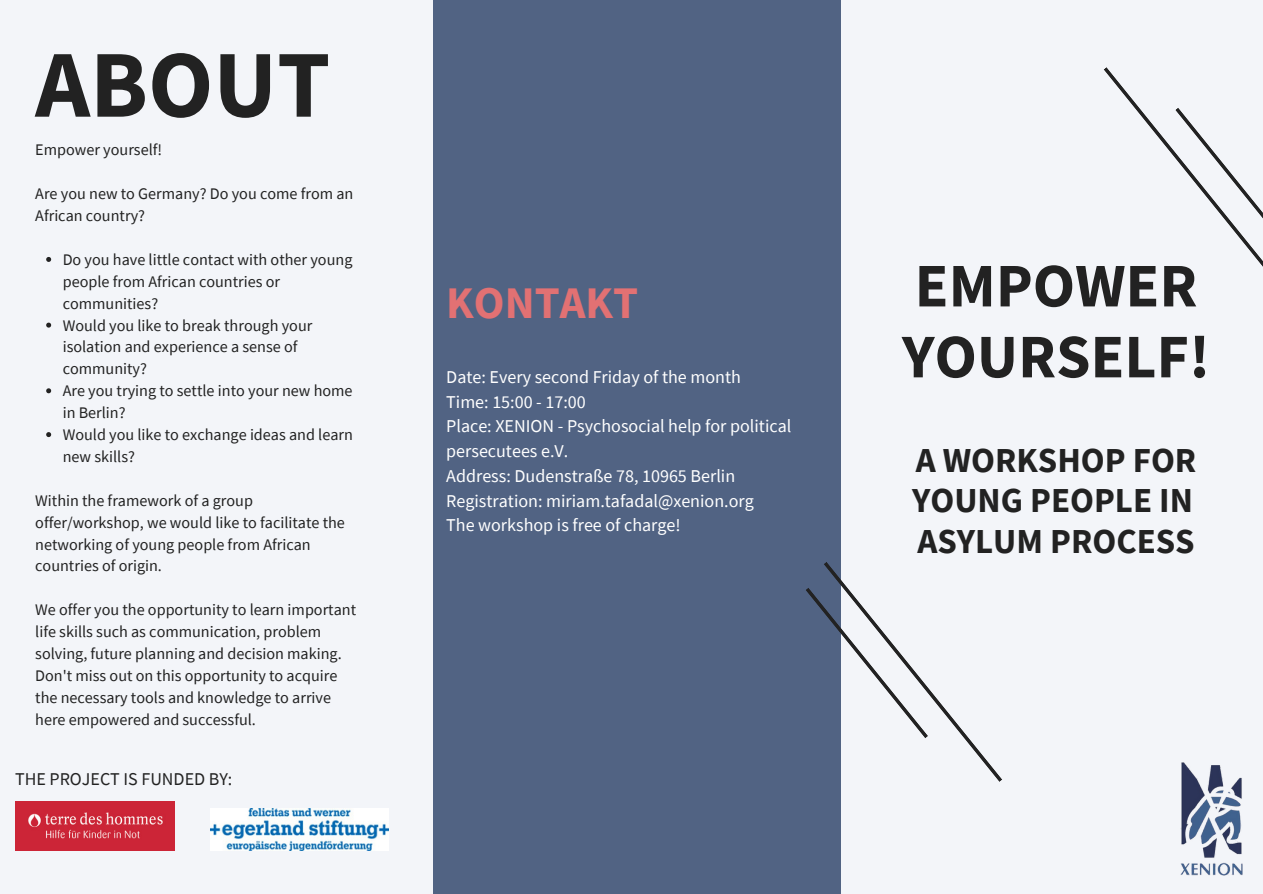
<style>
.page{position:relative;width:1263px;height:894px;background:#fff}
.page>*{position:absolute;margin:0;border:0;box-sizing:border-box;transform-origin:0 0}
.t1{font:700 95.7px "Source Sans Pro";color:#222}
.t2{font:700 61.95px/70.8px "Source Sans Pro";color:#222}
.t3{font:700 45.15px "Source Sans Pro";color:#e27173}
.t4{font:700 34.95px/40.5px "Source Sans Pro";color:#222;text-align:justify}
.t5{font:18px/24.8px "Source Sans Pro";color:#fff}
.t6{font:18px "Source Sans Pro";color:#222}
.t7{font:16.2px/21.9px "Source Sans Pro";color:#222}
</style>
<div class="page">
<div style="left:0;top:0;width:1263px;height:893px;background:#f3f5f9"></div>
<div style="left:434px;top:0;width:407px;height:893px;background:#516383"></div>
<svg style="left:806px;top:562px;width:196px;height:219px"></svg>
<svg style="left:1104px;top:67px;width:159px;height:200px"></svg>
<img style="left:15px;top:801px;width:160px;height:49px">
<img style="left:210px;top:808px;width:178px;height:41px">
<img style="left:1181px;top:762px;width:61px;height:113px">
<svg style="left:46px;top:257px;width:5px;height:5px"></svg>
<svg style="left:46px;top:322px;width:5px;height:5px"></svg>
<svg style="left:46px;top:388px;width:5px;height:5px"></svg>
<svg style="left:46px;top:432px;width:5px;height:5px"></svg>
<h1 class="t1" style="left:35px;top:22px;width:297px">ABOUT</h1>
<p class="t7" style="left:35px;top:139px;width:128px">Empower yourself!</p>
<p class="t7" style="left:35px;top:182px;width:320px">Are you new to Germany? Do you come from an<br>African country?</p>
<p class="t7" style="left:63px;top:248px;width:292px">Do you have little contact with other young people from African countries or communities?<br>Would you like to break through your isolation and experience a sense of community?<br>Are you trying to settle into your new home in Berlin?<br>Would you like to exchange ideas and learn new skills?</p>
<p class="t7" style="left:35px;top:489px;width:311px">Within the framework of a group offer/workshop, we would like to facilitate the networking of young people from African countries of origin.</p>
<p class="t7" style="left:35px;top:598px;width:322px">We offer you the opportunity to learn important life skills such as communication, problem solving, future planning and decision making.<br>Don't miss out on this opportunity to acquire the necessary tools and knowledge to arrive here empowered and successful.</p>
<p class="t6" style="left:15px;top:767px;width:219px">THE PROJECT IS FUNDED BY:</p>
<h3 class="t3" style="left:446px;top:273px;width:194px">KONTAKT</h3>
<p class="t5" style="left:446px;top:364px;width:347px">Date: Every second Friday of the month<br>Time: 15:00 - 17:00<br>Place: XENION - Psychosocial help for political persecutees e.V.<br>Address: Dudenstraße 78, 10965 Berlin Registration: miriam.tafadal@xenion.org<br>The workshop is free of charge!</p>
<h2 class="t2" style="left:902px;top:249px;width:310px">EMPOWER<br>YOURSELF!</h2>
<h3 class="t4" style="left:912px;top:439px;width:286px">A WORKSHOP FOR YOUNG PEOPLE IN ASYLUM PROCESS</h3>
</div>
